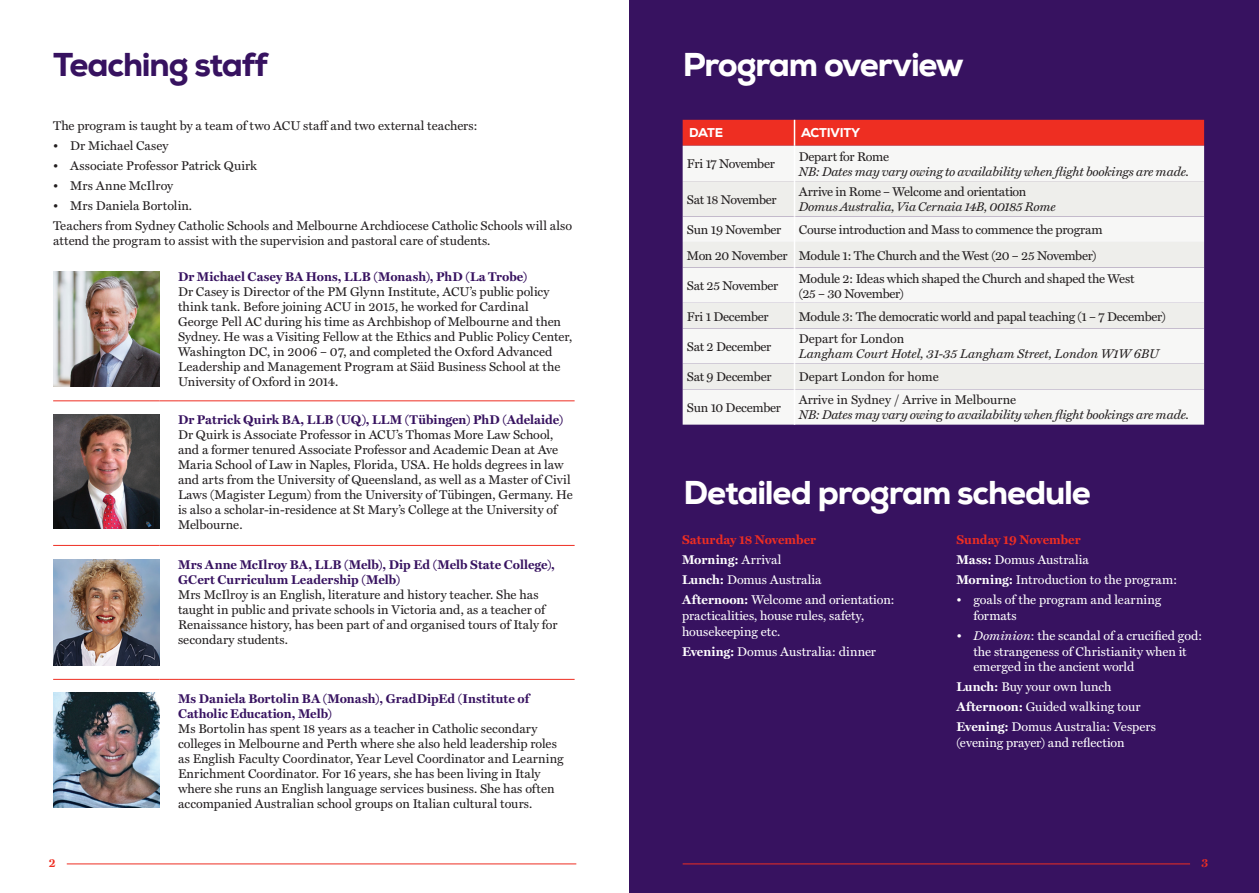
<style>
.page{position:relative;width:1259px;height:893px;background:#fff}
.page>*{position:absolute;margin:0;border:0;box-sizing:border-box;transform-origin:0 0}
.HEADING{font:800 33px "Nexa";letter-spacing:-.035em;color:#fff}
.HEADING-2{font:800 33px "Nexa";letter-spacing:-.035em;color:#371260}
._15_Subheading_-_L2_-_Miller_purple{font:12.75px/15px "Miller Text";color:#231f20}
.Main_Body{font:12.75px/15.8px "Miller Text";letter-spacing:.005em;color:#fff}
._7_Body_copy{font:12.75px/15px "Miller Text";letter-spacing:-.02em;color:#231f20}
._7_Body_copy-2{font:italic 12.75px/15px "Miller Text";letter-spacing:-.015em;color:#231f20}
.Main_Body-2{font:12.75px/15.8px "Miller Text";letter-spacing:.005em;color:#231f20}
._7_Body_copy-3{font:12.75px "Miller Text";color:#231f20}
.Main_Body-3{font:700 12.75px "Miller Text";letter-spacing:-.005em;color:#ee2e22}
.Main_Body-4{font:700 12.75px "Miller Text";color:#fff}
._1_Header{font:12.75px "Miller Text";letter-spacing:-.03em;color:#231f20}
._17_Subheading_-_L1_-_Nexa_white{font:800 12.75px "Nexa";letter-spacing:-.015em;color:#fff}
.t1{font:700 11.25px "Miller Text";color:#ee2e22}
.s1{font-weight:700;color:#371260}
.s2{font-style:normal}
.s3{font-weight:400}
.s4{font-weight:700}
.s5{font-style:italic}
</style>
<div class="page">
<div style="left:629px;top:0;width:630px;height:893px;background:#371260"></div>
<hr style="left:53px;top:400px;width:106px;height:1px;background:#ee2e22">
<svg style="left:159px;top:400px;width:19px;height:1px"></svg>
<hr style="left:178px;top:400px;width:396px;height:1px;background:#ee2e22">
<hr style="left:53px;top:545px;width:106px;height:1px;background:#ee2e22">
<svg style="left:159px;top:545px;width:19px;height:1px"></svg>
<hr style="left:178px;top:545px;width:396px;height:1px;background:#ee2e22">
<hr style="left:53px;top:679px;width:106px;height:1px;background:#ee2e22">
<svg style="left:159px;top:679px;width:19px;height:1px"></svg>
<hr style="left:178px;top:679px;width:396px;height:1px;background:#ee2e22">
<img style="left:53px;top:271px;width:106px;height:116px">
<img style="left:53px;top:414px;width:106px;height:115px">
<img style="left:53px;top:559px;width:106px;height:106px">
<img style="left:53px;top:693px;width:106px;height:115px">
<div style="left:682px;top:146px;width:522px;height:279px;background:#f7f7f6"></div>
<svg style="left:682px;top:181px;width:522px;height:208px;fill:#eeeeeb"></svg>
<hr style="left:794px;top:146px;width:1px;height:35px;background:#fff">
<hr style="left:794px;top:181px;width:1px;height:35px;background:#fff">
<svg style="left:794px;top:216px;width:1px;height:51px"></svg>
<hr style="left:794px;top:267px;width:1px;height:36px;background:#fff">
<svg style="left:794px;top:303px;width:1px;height:25px"></svg>
<hr style="left:794px;top:328px;width:1px;height:36px;background:#fff">
<svg style="left:794px;top:364px;width:1px;height:25px"></svg>
<hr style="left:794px;top:389px;width:1px;height:36px;background:#fff">
<div style="left:682px;top:120px;width:522px;height:26px;background:#ee2e22"></div>
<hr style="left:67px;top:863px;width:509px;height:1px;background:#ee2e22">
<hr style="left:682px;top:863px;width:508px;height:1px;background:#ee2e22">
<p class="HEADING-2" style="left:53px;top:44px;width:216px">Teaching staff</p>
<p class="Main_Body-2" style="left:53px;top:116px;width:426px">The program is taught by a team of two ACU staff and two external teachers:</p>
<p class="_15_Subheading_-_L2_-_Miller_purple" style="left:53px;top:137px;width:117px">• Dr Michael Casey</p>
<p class="_15_Subheading_-_L2_-_Miller_purple" style="left:53px;top:157px;width:205px">• Associate Professor Patrick Quirk</p>
<p class="_15_Subheading_-_L2_-_Miller_purple" style="left:53px;top:177px;width:122px">• Mrs Anne McIlroy</p>
<p class="_15_Subheading_-_L2_-_Miller_purple" style="left:53px;top:197px;width:140px">• Mrs Daniela Bortolin.</p>
<p class="Main_Body-2" style="left:53px;top:216px;width:520px">Teachers from Sydney Catholic Schools and Melbourne Archdiocese Catholic Schools will also attend the program to assist with the supervision and pastoral care of students.</p>
<p class="_15_Subheading_-_L2_-_Miller_purple" style="left:178px;top:268px;width:396px"><span class="s1">Dr Michael Casey BA Hons, LLB (Monash), PhD (La Trobe)<br></span>Dr Casey is Director of the PM Glynn Institute, ACU’s public policy think tank. Before joining ACU in 2015, he worked for Cardinal<br>George Pell AC during his time as Archbishop of Melbourne and then Sydney. He was a Visiting Fellow at the Ethics and Public Policy Center, Washington DC, in 2006 – 07, and completed the Oxford Advanced Leadership and Management Program at Säid Business School at the University of Oxford in 2014.</p>
<p class="_15_Subheading_-_L2_-_Miller_purple" style="left:178px;top:411px;width:396px"><span class="s1">Dr Patrick Quirk BA, LLB (UQ), LLM (Tübingen) PhD (Adelaide)<br></span>Dr Quirk is Associate Professor in ACU’s Thomas More Law School, and a former tenured Associate Professor and Academic Dean at Ave Maria School of Law in Naples, Florida, USA. He holds degrees in law and arts from the University of Queensland, as well as a Master of Civil Laws (Magister Legum) from the University of Tübingen, Germany. He is also a scholar-in-residence at St Mary’s College at the University of Melbourne.</p>
<p class="_15_Subheading_-_L2_-_Miller_purple" style="left:178px;top:556px;width:381px"><span class="s1">Mrs Anne McIlroy BA, LLB (Melb), Dip Ed (Melb State College), GCert Curriculum Leadership (Melb)<br></span>Mrs McIlroy is an English, literature and history teacher. She has taught in public and private schools in Victoria and, as a teacher of Renaissance history, has been part of and organised tours of Italy for secondary students.</p>
<p class="_15_Subheading_-_L2_-_Miller_purple" style="left:178px;top:690px;width:387px"><span class="s1">Ms Daniela Bortolin BA (Monash), GradDipEd (Institute of Catholic Education, Melb)<br></span>Ms Bortolin has spent 18 years as a teacher in Catholic secondary colleges in Melbourne and Perth where she also held leadership roles as English Faculty Coordinator, Year Level Coordinator and Learning Enrichment Coordinator. For 16 years, she has been living in Italy where she runs an English language services business. She has often accompanied Australian school groups on Italian cultural tours.</p>
<p class="HEADING" style="left:682px;top:44px;width:283px">Program overview</p>
<p class="_17_Subheading_-_L1_-_Nexa_white" style="left:689px;top:125px;width:36px">DATE</p>
<p class="_17_Subheading_-_L1_-_Nexa_white" style="left:801px;top:125px;width:61px">ACTIVITY</p>
<p class="_7_Body_copy" style="left:687px;top:155px;width:90px">Fri 17 November</p>
<p class="_7_Body_copy-2" style="left:799px;top:148px;width:392px"><span class="s2">Depart for Rome<br></span>NB: Dates may vary owing to availability when flight bookings are made.</p>
<p class="_7_Body_copy" style="left:687px;top:191px;width:91px">Sat 18 November</p>
<p class="_7_Body_copy-2" style="left:799px;top:183px;width:258px"><span class="s2">Arrive in Rome – Welcome and orientation<br></span>Domus Australia, Via Cernaia 14B, 00185 Rome</p>
<p class="_7_Body_copy" style="left:687px;top:221px;width:96px">Sun 19 November</p>
<p class="_7_Body_copy" style="left:799px;top:221px;width:305px">Course introduction and Mass to commence the program</p>
<p class="_1_Header" style="left:687px;top:245px;width:102px">Mon 20 November</p>
<p class="_7_Body_copy" style="left:799px;top:247px;width:299px">Module 1: The Church and the West (20 – 25 November)</p>
<p class="_7_Body_copy" style="left:687px;top:277px;width:93px">Sat 25 November</p>
<p class="_7_Body_copy" style="left:799px;top:270px;width:337px">Module 2: Ideas which shaped the Church and shaped the West (25 – 30 November)</p>
<p class="_7_Body_copy" style="left:687px;top:308px;width:83px">Fri 1 December</p>
<p class="_7_Body_copy" style="left:799px;top:308px;width:368px">Module 3: The democratic world and papal teaching (1 – 7 December)</p>
<p class="_7_Body_copy" style="left:687px;top:338px;width:86px">Sat 2 December</p>
<p class="_7_Body_copy-2" style="left:799px;top:331px;width:362px"><span class="s2">Depart for London<br></span>Langham Court Hotel, 31-35 Langham Street, London W1W 6BU</p>
<p class="_7_Body_copy" style="left:687px;top:369px;width:86px">Sat 9 December</p>
<p class="_7_Body_copy-3" style="left:799px;top:367px;width:141px">Depart London for home</p>
<p class="_7_Body_copy" style="left:687px;top:399px;width:96px">Sun 10 December</p>
<p class="_7_Body_copy-3" style="left:799px;top:390px;width:219px">Arrive in Sydney / Arrive in Melbourne</p>
<p class="_7_Body_copy-2" style="left:799px;top:407px;width:392px">NB: Dates may vary owing to availability when flight bookings are made.</p>
<p class="HEADING" style="left:683px;top:472px;width:409px">Detailed program schedule</p>
<p class="Main_Body-3" style="left:682px;top:530px;width:136px">Saturday 18 November</p>
<p class="Main_Body-4" style="left:682px;top:550px;width:101px">Morning: <span class="s3">Arrival</span></p>
<p class="Main_Body" style="left:682px;top:571px;width:141px"><span class="s4">Lunch:</span> Domus Australia</p>
<p class="Main_Body" style="left:682px;top:591px;width:214px"><span class="s4">Afternoon:</span> Welcome and orientation: practicalities, house rules, safety, housekeeping etc.</p>
<p class="Main_Body" style="left:682px;top:642px;width:196px"><span class="s4">Evening:</span> Domus Australia: dinner</p>
<p class="Main_Body-3" style="left:956px;top:530px;width:126px">Sunday 19 November</p>
<p class="Main_Body" style="left:956px;top:551px;width:134px"><span class="s4">Mass:</span> Domus Australia</p>
<p class="Main_Body" style="left:956px;top:571px;width:222px"><span class="s4">Morning:</span> Introduction to the program:</p>
<p class="Main_Body" style="left:973px;top:591px;width:189px;text-indent:-17px">• goals of the program and learning formats</p>
<p class="Main_Body" style="left:973px;top:627px;width:231px;text-indent:-17px"><span class="s5">• Dominion</span>: the scandal of a crucified god: the strangeness of Christianity when it emerged in the ancient world</p>
<p class="Main_Body" style="left:956px;top:678px;width:157px"><span class="s4">Lunch:</span> Buy your own lunch</p>
<p class="Main_Body" style="left:956px;top:698px;width:186px"><span class="s4">Afternoon:</span> Guided walking tour</p>
<p class="Main_Body" style="left:956px;top:718px;width:201px"><span class="s4">Evening:</span> Domus Australia: Vespers (evening prayer) and reflection</p>
<p class="t1" style="left:49px;top:855px;width:8px">2</p>
<p class="t1" style="left:1201px;top:855px;width:8px">3</p>
</div>
